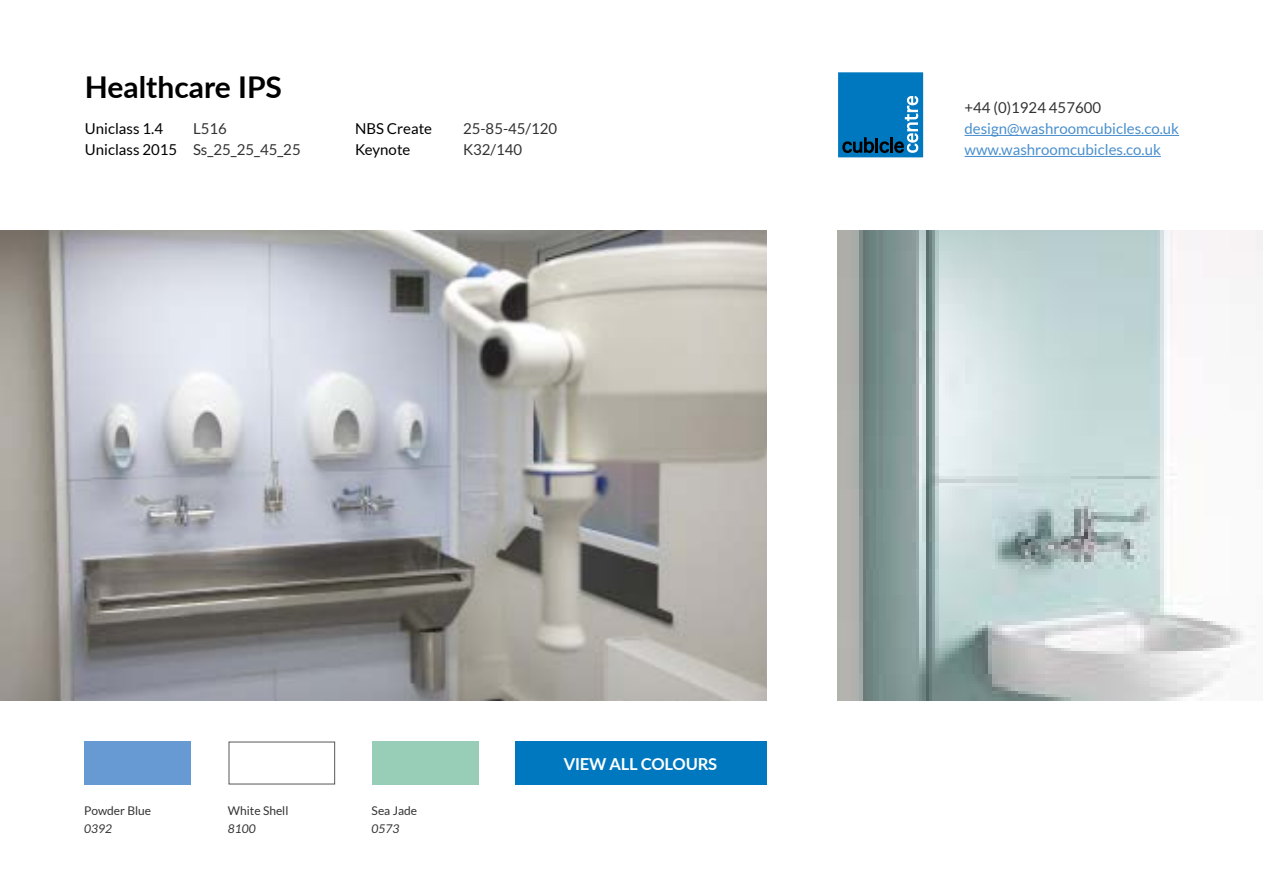
<style>
.page{position:relative;width:1263px;height:893px;background:#fff}
.page>*{position:absolute;margin:0;border:0;box-sizing:border-box;transform-origin:0 0}
.t1{font:700 30px "Lato";color:#000}
.t2{font:700 16.5px "Lato";letter-spacing:-.01em;color:#fff}
.t3{font:15px "Lato";color:#333}
.t4{font:15px/21px "Lato";color:#4a8fcd}
.t5{font:15px "Lato";color:#000}
.t6{font:12px "Lato";color:#333}
.t7{font:italic 12px "Lato";color:#333}
.s1{color:#000}
</style>
<div class="page">
<div style="left:372px;top:741px;width:107px;height:44px;background:#98ceb7"></div>
<img style="left:0;top:230px;width:766px;height:470px">
<img style="left:837px;top:230px;width:426px;height:470px">
<hr style="left:964px;top:135px;width:215px;height:1px;background:#4a8fcd">
<hr style="left:964px;top:156px;width:197px;height:1px;background:#4a8fcd">
<svg style="left:838px;top:72px;width:85px;height:85px;background:#0c77b6"></svg>
<div style="left:515px;top:741px;width:251px;height:44px;background:#0078bf"></div>
<div style="left:84px;top:742px;width:107px;height:43px;background:#679ad3"></div>
<h1 class="t1" style="left:85px;top:65px;width:199px">Healthcare IPS</h1>
<p class="t5" style="left:85px;top:120px;width:80px">Uniclass 1.4</p>
<p class="t3" style="left:193px;top:120px;width:35px">L516</p>
<p class="t5" style="left:355px;top:120px;width:79px">NBS Create</p>
<p class="t3" style="left:463px;top:120px;width:96px">25-85-45/120</p>
<p class="t3" style="left:85px;top:141px;width:217px"><span class="s1">Uniclass 2015</span> Ss_25_25_45_25</p>
<p class="t5" style="left:355px;top:141px;width:57px">Keynote</p>
<p class="t3" style="left:463px;top:141px;width:61px">K32/140</p>
<p class="t6" style="left:84px;top:804px;width:68px">Powder Blue</p>
<p class="t7" style="left:84px;top:822px;width:29px">0392</p>
<p class="t6" style="left:228px;top:804px;width:62px">White Shell</p>
<p class="t7" style="left:228px;top:822px;width:29px">8100</p>
<p class="t6" style="left:372px;top:804px;width:47px">Sea Jade</p>
<p class="t7" style="left:372px;top:822px;width:29px">0573</p>
<p class="t2" style="left:564px;top:752px;width:155px">VIEW ALL COLOURS</p>
<p class="t3" style="left:964px;top:100px;width:138px">+44 (0)1924 457600</p>
<p class="t4" style="left:964px;top:118px;width:216px">design@washroomcubicles.co.uk www.washroomcubicles.co.uk</p>
</div>
